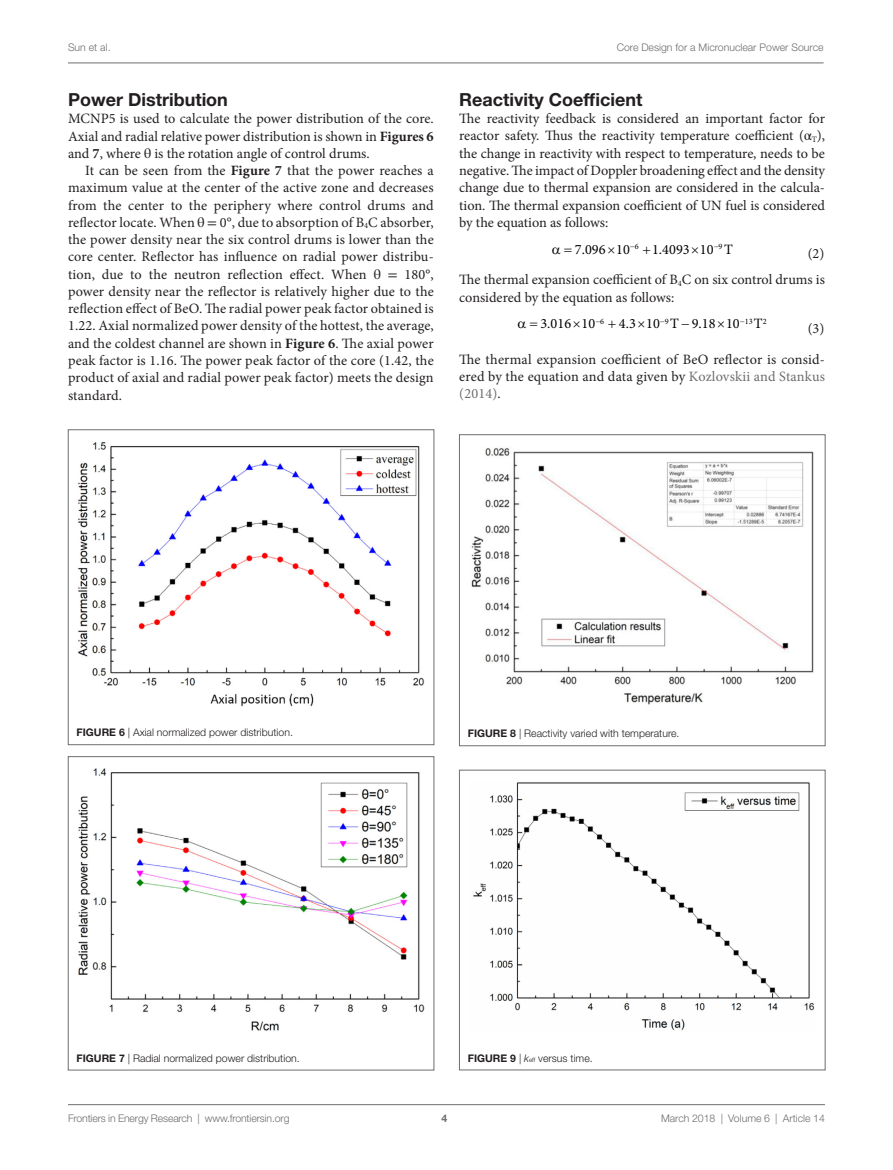
<style>
.page{position:relative;width:893px;height:1170px;background:#fff}
.page>*{position:absolute;margin:0;border:0;box-sizing:border-box;transform-origin:0 0}
.t1{font:700 18px "Helvetica Neue LT Std";color:#231f20}
.t2{font:14.25px/17.2px "Minion Pro";color:#231f20;text-align:justify}
.t3{font:14.25px "Minion Pro";letter-spacing:.005em;color:#000}
.t4{font:300 10.5px "Helvetica Neue LT Std";color:#231f20}
.t5{font:300 10.5px "Helvetica Neue LT Std";color:#6c6d70}
.t6{font:700 10.5px "Helvetica Neue LT Std";color:#6c6d70}
.t7{font:8.25px "Minion Pro";color:#000}
.s1{font-weight:700}
.s2{font-family:"STIX General"}
.s3{color:#000}
.s4{color:#6c6d70}
.s5{font-style:italic}
</style>
<div class="page">
<img style="left:473px;top:782px;width:342px;height:249px">
<div style="left:459px;top:769px;width:366px;height:301px;border:1px solid #6c6d70"></div>
<img style="left:471px;top:448px;width:343px;height:257px">
<div style="left:459px;top:434px;width:366px;height:312px;border:1px solid #6c6d70"></div>
<img style="left:78px;top:768px;width:346px;height:263px">
<div style="left:68px;top:756px;width:366px;height:314px;border:1px solid #6c6d70"></div>
<img style="left:78px;top:442px;width:346px;height:264px">
<div style="left:68px;top:429px;width:366px;height:315px;border:1px solid #6c6d70"></div>
<hr style="left:68px;top:63px;width:756px;height:1px;background:#6c6d70">
<hr style="left:68px;top:1104px;width:757px;height:1px;background:#6c6d70">
<p class="t5" style="left:68px;top:41px;width:44px">Sun et al.</p>
<p class="t5" style="left:617px;top:41px;width:208px">Core Design for a Micronuclear Power Source</p>
<p class="t1" style="left:68px;top:88px;width:161px">Power Distribution</p>
<p class="t2" style="left:68px;top:110px;width:367px">MCNP5 is used to calculate the power distribution of the core.<br>Axial and radial relative power distribution is shown in <span class="s1">Figures 6 </span>and <span class="s1">7</span>, where <span class="s2">θ</span> is the rotation angle of control drums.</p>
<p class="t2" style="left:68px;top:162px;width:367px;text-indent:17px">It can be seen from the <span class="s1">Figure 7</span> that the power reaches a maximum value at the center of the active zone and decreases from the center to the periphery where control drums and reflector locate. When <span class="s2">θ =</span> 0°, due to absorption of B<sub>4</sub>C absorber, the power density near the six control drums is lower than the core center. Reflector has influence on radial power distribu&shy;tion, due to the neutron reflection effect. When <span class="s2">θ =</span> 180°, power density near the reflector is relatively higher due to the reflection effect of BeO. The radial power peak factor obtained is 1.22. Axial normalized power density of the hottest, the average, and the coldest channel are shown in <span class="s1">Figure 6</span>. The axial power peak factor is 1.16. The power peak factor of the core (1.42, the product of axial and radial power peak factor) meets the design standard.</p>
<p class="t1" style="left:459px;top:88px;width:185px">Reactivity Coefficient</p>
<p class="t2" style="left:459px;top:110px;width:367px">The reactivity feedback is considered an important factor for reactor safety. Thus the reactivity temperature coefficient (<span class="s2">α</span><sub>T</sub>), the change in reactivity with respect to temperature, needs to be negative. The impact of Doppler broadening effect and the density change due to thermal expansion are considered in the calcula&shy;tion. The thermal expansion coefficient of UN fuel is considered by the equation as follows:</p>
<p class="t7" style="left:630px;top:240px;width:10px">−6</p>
<p class="t7" style="left:714px;top:240px;width:10px">−9</p>
<p class="t3" style="left:575px;top:239px;width:56px">7 096 10</p>
<p class="t3" style="left:652px;top:239px;width:63px">1 4093 10</p>
<p class="t3" style="left:582px;top:239px;width:5px">.</p>
<p class="t3" style="left:659px;top:239px;width:5px">.</p>
<p class="t3" style="left:724px;top:239px;width:10px">T</p>
<p class="t2" style="left:459px;top:240px;width:367px;line-height:26.2px;text-align:right">(2)<br>The thermal expansion coefficient of B<sub>4</sub>C on six control drums is</p>
<p class="t2" style="left:670px;top:284px;width:71px;line-height:26.8px;text-indent:-211px">considered by the equation as follows:<br><span class="s3">T−9 18 10</span></p>
<p class="t7" style="left:596px;top:315px;width:10px">−6</p>
<p class="t7" style="left:660px;top:315px;width:10px">−9</p>
<p class="t7" style="left:740px;top:315px;width:28px">−13 2</p>
<p class="t3" style="left:540px;top:314px;width:56px">3 016 10</p>
<p class="t3" style="left:619px;top:314px;width:42px">43 10</p>
<p class="t3" style="left:547px;top:314px;width:5px">.</p>
<p class="t3" style="left:626px;top:314px;width:5px">.</p>
<p class="t3" style="left:754px;top:314px;width:10px">T</p>
<p class="t3" style="left:698px;top:314px;width:5px">.</p>
<p class="t2" style="left:459px;top:313px;width:367px;line-height:30.8px;text-align:right">(3)<br>The thermal expansion coefficient of BeO reflector is consid-</p>
<p class="t2" style="left:459px;top:368px;width:367px">ered by the equation and data given by <span class="s4">Kozlovskii and Stankus (2014)</span>.</p>
<p class="t4" style="left:77px;top:726px;width:218px"><span class="s1">Figure 6</span> | Axial normalized power distribution.</p>
<p class="t4" style="left:77px;top:1051px;width:225px"><span class="s1">Figure 7</span> | Radial normalized power distribution.</p>
<p class="t4" style="left:468px;top:727px;width:213px"><span class="s1">Figure 8</span> | Reactivity varied with temperature.</p>
<p class="t4" style="left:468px;top:1051px;width:126px"><span class="s1">Figure 9</span> | <span class="s5">k</span><sub>eff</sub> versus time.</p>
<p class="t5" style="left:68px;top:1111px;width:223px">Frontiers in Energy Research | www.frontiersin.org</p>
<p class="t5" style="left:661px;top:1111px;width:165px">March 2018 | Volume 6 | Article 14</p>
<p class="t6" style="left:441px;top:1111px;width:7px">4</p>
</div>
